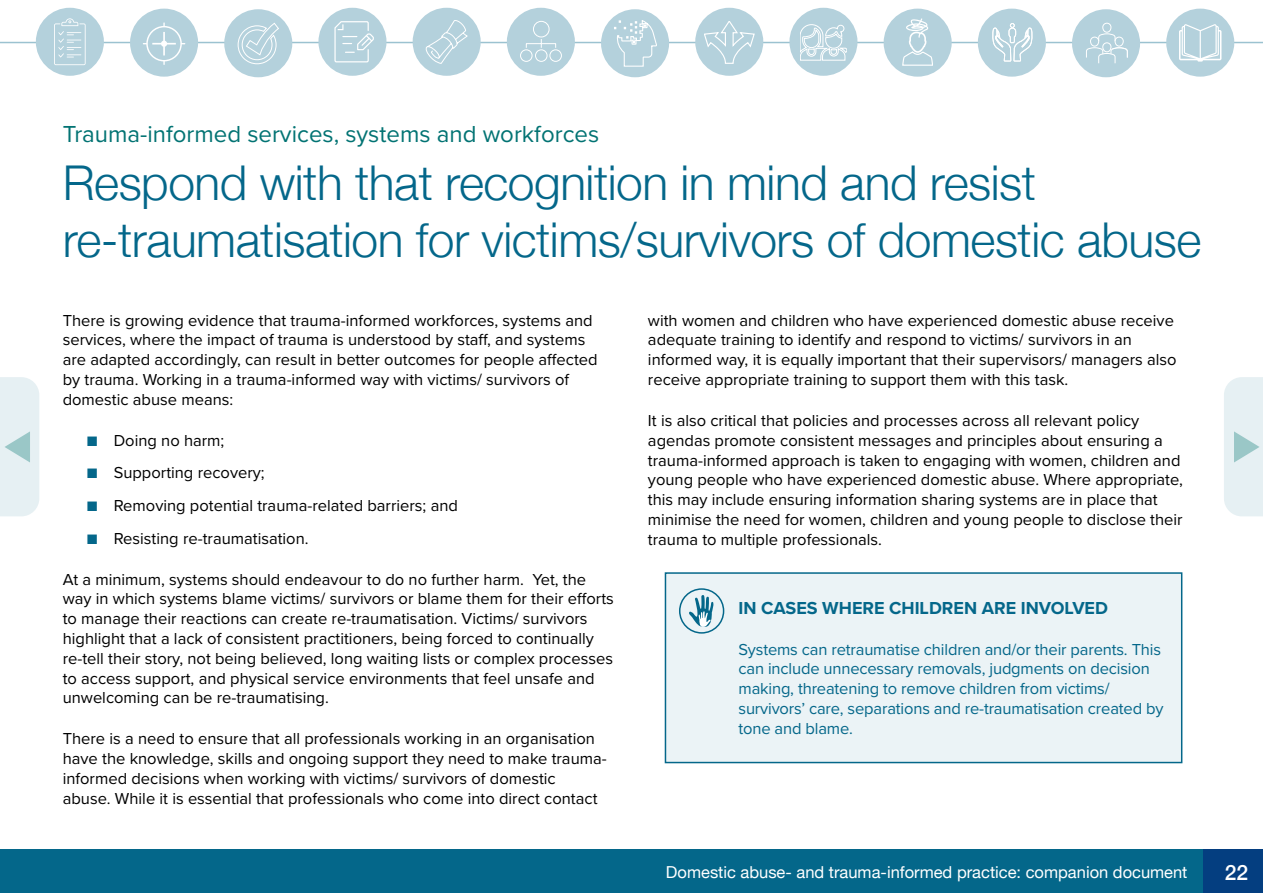
<style>
.page{position:relative;width:1263px;height:893px;background:#fff}
.page>*{position:absolute;margin:0;border:0;box-sizing:border-box;transform-origin:0 0}
.t1{font:300 48px/57.6px "Helvetica Neue";letter-spacing:-.01em;color:#04678a}
.subtitle{font:24px "Proxima Nova";color:#027373}
.t2{font:500 21px "Helvetica Neue";color:#fff}
.box_heading{font:700 18px "Proxima Nova";color:#04678a}
.body_text{font:16.5px/19.8px "Proxima Nova";color:#000}
.box_text{font:16.5px/19.8px "Proxima Nova";letter-spacing:-.01em;color:#04678a}
.bullets{font:16.5px "Proxima Nova";color:#000}
.t3{font:16.5px "Helvetica Neue";color:#fff}
.s1{color:#04678a}
</style>
<div class="page">
<div style="left:0;top:849px;width:1203px;height:44px;background:#04678a"></div>
<div style="left:1203px;top:849px;width:60px;height:44px;background:#043e80"></div>
<hr style="left:0;top:42px;width:1263px;height:1px;background:#9bc2d0">
<div style="left:665px;top:573px;width:517px;height:189px;background:#ebf3f6"></div>
<div style="left:665px;top:572px;width:517px;height:191px;border:2px solid #04678a"></div>
<svg style="left:689px;top:595px;width:25px;height:32px"></svg>
<div style="left:679px;top:588px;width:45px;height:46px;border:2px solid #04678a;border-radius:50%"></div>
<svg style="left:1224px;top:377px;width:39px;height:139px;background:#e1edf0"></svg>
<svg style="left:0;top:377px;width:39px;height:139px;background:#e1edf0"></svg>
<div style="left:130px;top:9px;width:68px;height:68px;background:#b4d1dc;border-radius:50%"></div>
<svg style="left:143px;top:22px;width:42px;height:43px"></svg>
<div style="left:224px;top:9px;width:68px;height:68px;background:#b4d1dc;border-radius:50%"></div>
<svg style="left:237px;top:22px;width:42px;height:43px"></svg>
<div style="left:318px;top:8px;width:68px;height:68px;background:#b4d1dc;border-radius:50%"></div>
<svg style="left:334px;top:21px;width:40px;height:42px"></svg>
<div style="left:413px;top:8px;width:68px;height:68px;background:#b4d1dc;border-radius:50%"></div>
<svg style="left:425px;top:20px;width:43px;height:44px"></svg>
<div style="left:507px;top:8px;width:68px;height:68px;background:#b4d1dc;border-radius:50%"></div>
<div style="left:533px;top:21px;width:17px;height:16px;border:1px solid #fff;border-radius:50%"></div>
<div style="left:535px;top:49px;width:12px;height:13px;border:1px solid #fff;border-radius:50%"></div>
<div style="left:549px;top:49px;width:13px;height:13px;border:1px solid #fff;border-radius:50%"></div>
<svg style="left:525px;top:39px;width:17px;height:9px"></svg>
<div style="left:541px;top:43px;width:15px;height:5px;border:1px solid #fff"></div>
<div style="left:520px;top:49px;width:12px;height:13px;border:1px solid #fff;border-radius:50%"></div>
<div style="left:601px;top:9px;width:68px;height:68px;background:#b4d1dc;border-radius:50%"></div>
<svg style="left:614px;top:20px;width:42px;height:46px"></svg>
<div style="left:695px;top:8px;width:68px;height:68px;background:#b4d1dc;border-radius:50%"></div>
<svg style="left:704px;top:21px;width:50px;height:42px"></svg>
<div style="left:789px;top:8px;width:68px;height:68px;background:#b4d1dc;border-radius:50%"></div>
<svg style="left:800px;top:25px;width:47px;height:35px"></svg>
<div style="left:884px;top:9px;width:68px;height:68px;background:#b4d1dc;border-radius:50%"></div>
<svg style="left:903px;top:18px;width:29px;height:47px"></svg>
<div style="left:978px;top:9px;width:68px;height:68px;background:#b4d1dc;border-radius:50%"></div>
<svg style="left:992px;top:23px;width:41px;height:39px"></svg>
<div style="left:1072px;top:9px;width:68px;height:68px;background:#b4d1dc;border-radius:50%"></div>
<div style="left:1102px;top:23px;width:9px;height:10px;border:1px solid #fff;border-radius:50%"></div>
<svg style="left:1086px;top:33px;width:42px;height:31px"></svg>
<div style="left:1102px;top:42px;width:9px;height:10px;border:1px solid #fff;border-radius:50%"></div>
<div style="left:1166px;top:9px;width:68px;height:68px;background:#b4d1dc;border-radius:50%"></div>
<svg style="left:1179px;top:24px;width:42px;height:38px"></svg>
<div style="left:36px;top:8px;width:68px;height:68px;background:#b4d1dc;border-radius:50%"></div>
<svg style="left:54px;top:18px;width:32px;height:47px"></svg>
<h2 class="subtitle" style="left:63px;top:116px;width:538px">Trauma-informed services, systems and workforces</h2>
<h2 class="t1" style="left:63px;top:150px;width:1140px">Respond with that recognition in mind and resist re-traumatisation for victims/survivors of domestic abuse</h2>
<p class="body_text" style="left:63px;top:309px;width:536px">There is growing evidence that trauma-informed workforces, systems and services, where the impact of trauma is understood by staff, and systems are adapted accordingly, can result in better outcomes for people affected by trauma. Working in a trauma-informed way with victims/ survivors of domestic abuse means:</p>
<p class="bullets" style="left:87px;top:428px;width:139px"><span class="s1">■</span> Doing no harm;</p>
<p class="bullets" style="left:87px;top:461px;width:180px"><span class="s1">■</span> Supporting recovery;</p>
<p class="bullets" style="left:87px;top:493px;width:373px"><span class="s1">■</span> Removing potential trauma-related barriers; and</p>
<p class="bullets" style="left:87px;top:526px;width:223px"><span class="s1">■</span> Resisting re-traumatisation.</p>
<p class="body_text" style="left:63px;top:568px;width:553px">At a minimum, systems should endeavour to do no further harm. Yet, the way in which systems blame victims/ survivors or blame them for their efforts to manage their reactions can create re-traumatisation. Victims/ survivors highlight that a lack of consistent practitioners, being forced to continually re-tell their story, not being believed, long waiting lists or complex processes to access support, and physical service environments that feel unsafe and unwelcoming can be re-traumatising.</p>
<p class="body_text" style="left:63px;top:728px;width:545px">There is a need to ensure that all professionals working in an organisation have the knowledge, skills and ongoing support they need to make trauma&shy;informed decisions when working with victims/ survivors of domestic abuse. While it is essential that professionals who come into direct contact</p>
<p class="body_text" style="left:648px;top:309px;width:530px">with women and children who have experienced domestic abuse receive adequate training to identify and respond to victims/ survivors in an informed way, it is equally important that their supervisors/ managers also receive appropriate training to support them with this task.</p>
<p class="body_text" style="left:648px;top:410px;width:536px">It is also critical that policies and processes across all relevant policy agendas promote consistent messages and principles about ensuring a trauma-informed approach is taken to engaging with women, children and young people who have experienced domestic abuse. Where appropriate, this may include ensuring information sharing systems are in place that minimise the need for women, children and young people to disclose their trauma to multiple professionals.</p>
<h3 class="box_heading" style="left:738px;top:594px;width:371px">IN CASES WHERE CHILDREN ARE INVOLVED</h3>
<p class="box_text" style="left:738px;top:638px;width:426px">Systems can retraumatise children and/or their parents. This can include unnecessary removals, judgments on decision making, threatening to remove children from victims/ survivors’ care, separations and re-traumatisation created by tone and blame.</p>
<p class="t3" style="left:666px;top:860px;width:523px">Domestic abuse- and trauma-informed practice: companion document</p>
<p class="t2" style="left:1225px;top:856px;width:25px">22</p>
</div>
